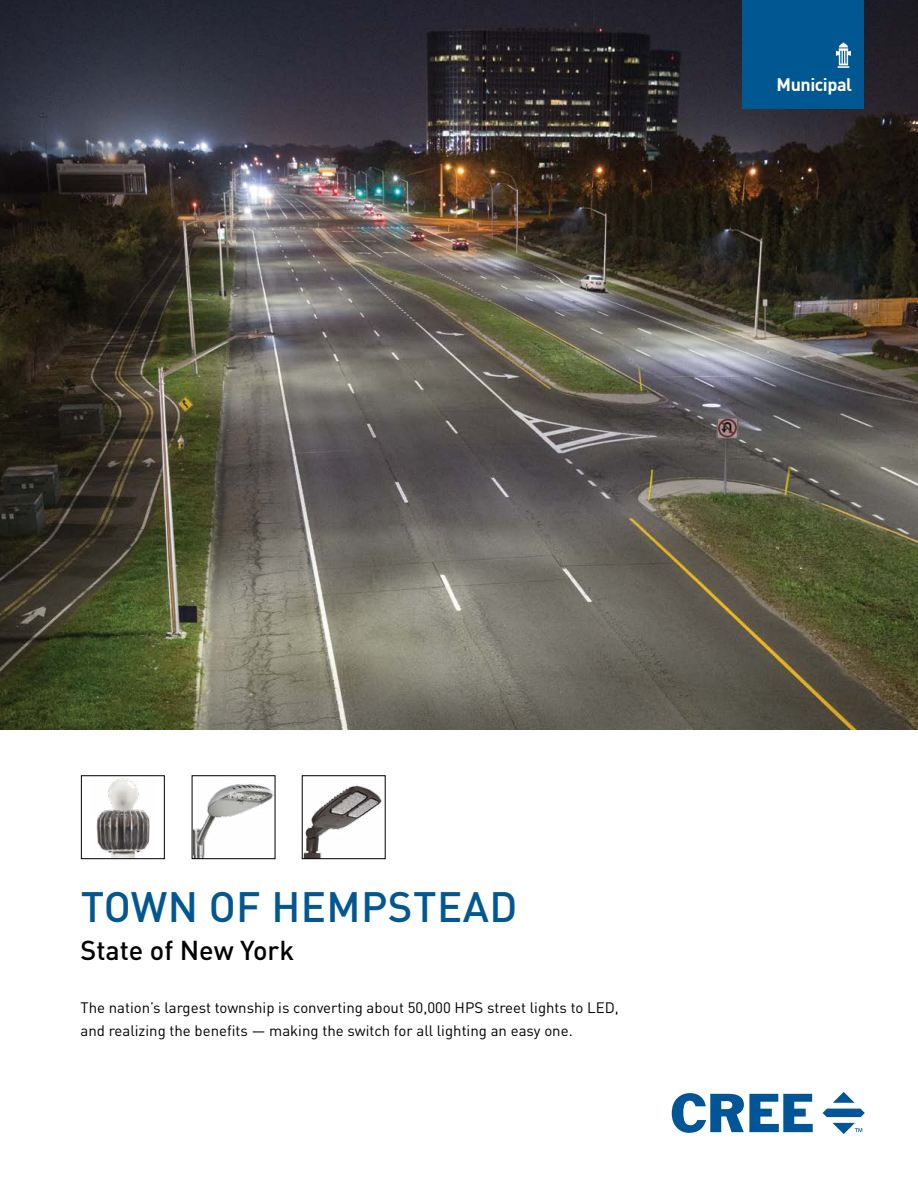
<style>
.page{position:relative;width:918px;height:1188px;background:#fff}
.page>*{position:absolute;margin:0;border:0;box-sizing:border-box;transform-origin:0 0}
.t1{font:500 42px "DINOT";letter-spacing:.01em;color:#005792}
.t2{font:500 27px "DINOT";color:#000}
.t3{font:700 18px "DINOT";letter-spacing:-.025em;color:#fff}
.t4{font:15px/22.5px "DINOT";color:#000}
</style>
<div class="page">
<svg style="left:672px;top:1093px;width:141px;height:40px"></svg>
<svg style="left:833px;top:1092px;width:22px;height:11px"></svg>
<svg style="left:823px;top:1109px;width:42px;height:8px"></svg>
<svg style="left:833px;top:1123px;width:29px;height:11px"></svg>
<img style="left:0;top:0;width:918px;height:729px">
<div style="left:742px;top:0;width:121px;height:109px;background:#005792"></div>
<svg style="left:836px;top:43px;width:15px;height:25px"></svg>
<img style="left:96px;top:778px;width:54px;height:79px">
<div style="left:81px;top:775px;width:84px;height:84px;border:1px solid #000"></div>
<img style="left:194px;top:784px;width:79px;height:73px">
<div style="left:192px;top:775px;width:83px;height:84px;border:1px solid #000"></div>
<img style="left:304px;top:785px;width:78px;height:72px">
<div style="left:302px;top:775px;width:84px;height:84px;border:1px solid #000"></div>
<p class="t3" style="left:777px;top:72px;width:77px">Municipal</p>
<h1 class="t1" style="left:81px;top:880px;width:438px">TOWN OF HEMPSTEAD</h1>
<h2 class="t2" style="left:80px;top:933px;width:215px">State of New York</h2>
<p class="t4" style="left:80px;top:996px;width:540px">The nation’s largest township is converting about 50,000 HPS street lights to LED, and realizing the benefits — making the switch for all lighting an easy one.</p>
</div>
